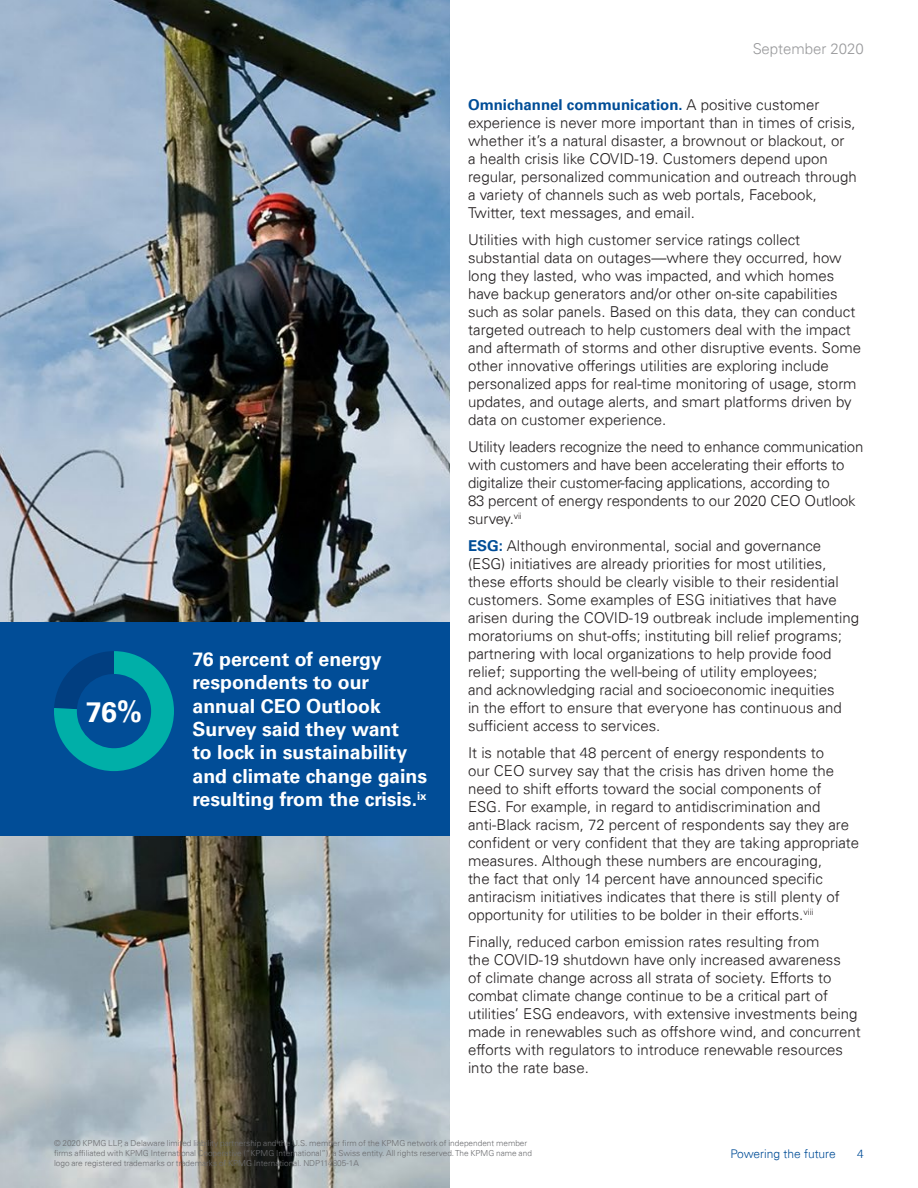
<style>
.page{position:relative;width:918px;height:1188px;background:#fff}
.page>*{position:absolute;margin:0;border:0;box-sizing:border-box;transform-origin:0 0}
.t1{font:700 28.5px "Univers 65";color:#fff}
.t2{font:700 19.5px/23.4px "Univers 65";color:#fff}
.t3{font:300 15px/18px "Univers 45";color:#231f20}
.t4{font:700 15px "Univers 65";color:#014d97}
.t5{font:300 15px "Univers 45";color:#6c6d70}
.t6{font:300 12px "Univers 45";color:#014d97}
.t7{font:300 8.25px/9.8px "Univers 45";color:#6c6d70}
.s1{font-family:"Univers 45";font-weight:300;color:#231f20}
.s2{font-family:"Univers 65";font-weight:700;color:#014d97}
</style>
<div class="page">
<img style="left:0;top:0;width:450px;height:1188px">
<div style="left:0;top:622px;width:450px;height:214px;background:#014d97"></div>
<svg style="left:54px;top:651px;width:120px;height:120px;background:#00929e"></svg>
<div style="left:77px;top:674px;width:74px;height:74px;background:#014d97;border-radius:50%"></div>
<h1 class="t1" style="left:86px;top:695px;width:58px">76%</h1>
<h2 class="t2" style="left:192px;top:647px;width:236px">76 percent of energy respondents to our annual CEO Outlook<br>Survey said they want<br>to lock in sustainability and climate change gains resulting from the crisis.<sup>ix</sup></h2>
<p class="t5" style="left:752px;top:40px;width:113px">September 2020</p>
<p class="t4" style="left:468px;top:96px;width:353px">Omnichannel communication. <span class="s1">A positive customer</span></p>
<p class="t3" style="left:468px;top:114px;width:390px">experience is never more important than in times of crisis, whether it’s a natural disaster, a brownout or blackout, or<br>a health crisis like COVID-19. Customers depend upon regular, personalized communication and outreach through a variety of channels such as web portals, Facebook, Twitter, text messages, and email.</p>
<p class="t3" style="left:468px;top:231px;width:395px">Utilities with high customer service ratings collect substantial data on outages—where they occurred, how long they lasted, who was impacted, and which homes have backup generators and/or other on-site capabilities such as solar panels. Based on this data, they can conduct targeted outreach to help customers deal with the impact and aftermath of storms and other disruptive events. Some other innovative offerings utilities are exploring include personalized apps for real-time monitoring of usage, storm updates, and outage alerts, and smart platforms driven by data on customer experience.</p>
<p class="t3" style="left:468px;top:438px;width:397px">Utility leaders recognize the need to enhance communication with customers and have been accelerating their efforts to digitalize their customer-facing applications, according to<br>83 percent of energy respondents to our 2020 CEO Outlook survey.<sup>vii</sup></p>
<p class="t3" style="left:468px;top:537px;width:393px"><span class="s2">ESG:</span> Although environmental, social and governance (ESG) initiatives are already priorities for most utilities, these efforts should be clearly visible to their residential customers. Some examples of ESG initiatives that have arisen during the COVID-19 outbreak include implementing moratoriums on shut-offs; instituting bill relief programs; partnering with local organizations to help provide food relief; supporting the well-being of utility employees;<br>and acknowledging racial and socioeconomic inequities<br>in the effort to ensure that everyone has continuous and sufficient access to services.</p>
<p class="t3" style="left:468px;top:744px;width:393px">It is notable that 48 percent of energy respondents to<br>our CEO survey say that the crisis has driven home the need to shift efforts toward the social components of<br>ESG. For example, in regard to antidiscrimination and anti-Black racism, 72 percent of respondents say they are confident or very confident that they are taking appropriate measures. Although these numbers are encouraging,<br>the fact that only 14 percent have announced specific antiracism initiatives indicates that there is still plenty of opportunity for utilities to be bolder in their efforts.<sup>viii</sup></p>
<p class="t3" style="left:468px;top:933px;width:394px">Finally, reduced carbon emission rates resulting from<br>the COVID-19 shutdown have only increased awareness<br>of climate change across all strata of society. Efforts to combat climate change continue to be a critical part of utilities’ ESG endeavors, with extensive investments being made in renewables such as offshore wind, and concurrent efforts with regulators to introduce renewable resources into the rate base.</p>
<p class="t7" style="left:54px;top:1139px;width:479px">© 2020 KPMG LLP, a Delaware limited liability partnership and the U.S. member firm of the KPMG network of independent member firms affiliated with KPMG International Cooperative (“KPMG International”), a Swiss entity. All rights reserved. The KPMG name and logo are registered trademarks or trademarks of KPMG International. NDP114805-1A</p>
<p class="t6" style="left:731px;top:1147px;width:107px">Powering the future</p>
<p class="t6" style="left:857px;top:1147px;width:8px">4</p>
</div>
